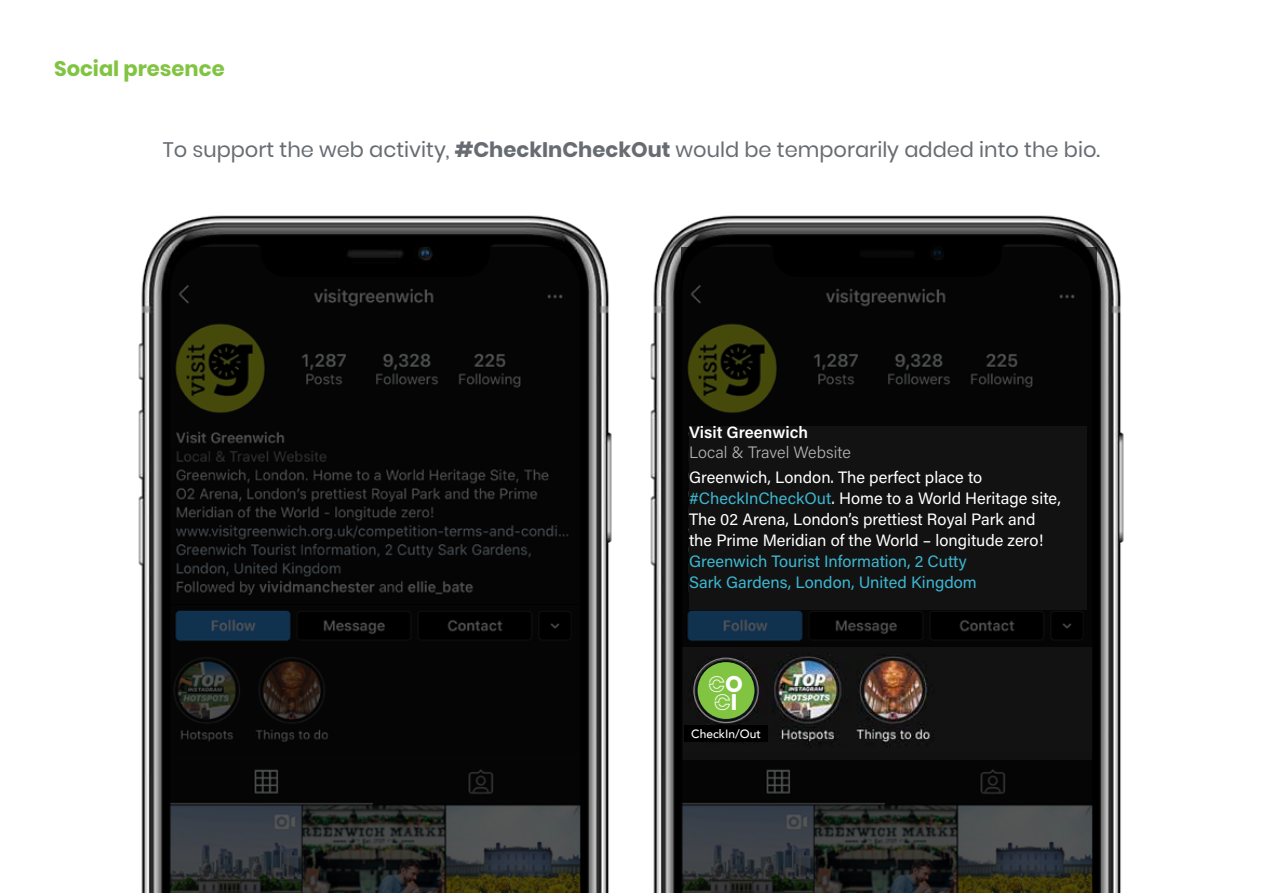
<style>
.page{position:relative;width:1263px;height:893px;background:#fff}
.page>*{position:absolute;margin:0;border:0;box-sizing:border-box;transform-origin:0 0}
.t1{font:700 22.5px/18.1px "GMT Prime";color:#fff}
.t2{font:21px "Poppins";color:#676c73}
.t3{font:700 21px "Poppins";color:#81c442}
.t4{font:16.5px/21px "Acumin Variable Concept";letter-spacing:.02em;color:#fff}
.t5{font:16.5px/21px "Acumin Variable Concept";letter-spacing:.02em;color:#3db7d1}
.t6{font:16.5px "Acumin Variable Concept";letter-spacing:.015em;color:#b3b2b2}
.t7{font:16.5px "Acumin Variable Concept";letter-spacing:.045em;color:#fff}
.t8{font:500 12px "Avenir";color:#fff}
.s1{font-weight:700}
.s2{color:#3db7d1}
.s3{font-family:"Poppins"}
</style>
<div class="page">
<img style="left:138px;top:215px;width:986px;height:678px">
<svg style="left:169px;top:605px;width:415px;height:288px;background:#151717"></svg>
<svg style="left:672px;top:230px;width:427px;height:466px;background:#1d1d1d"></svg>
<img style="left:671px;top:276px;width:429px;height:616px">
<svg style="left:681px;top:752px;width:415px;height:141px;background:#232524"></svg>
<img style="left:679px;top:646px;width:93px;height:106px">
<div style="left:680px;top:650px;width:412px;height:109px;background:#121212"></div>
<div style="left:698px;top:662px;width:56px;height:57px;background:#81c442;border-radius:50%"></div>
<div style="left:684px;top:726px;width:84px;height:16px;background:#000"></div>
<div style="left:693px;top:658px;width:66px;height:65px;border:1px solid #878787;border-radius:50%"></div>
<img style="left:772px;top:646px;width:176px;height:106px">
<svg style="left:681px;top:247px;width:415px;height:399px;background:#090b09"></svg>
<div style="left:689px;top:426px;width:397px;height:183px;background:#121212"></div>
<p class="t3" style="left:54px;top:57px;width:172px">Social presence</p>
<p class="t2" style="left:163px;top:138px;width:939px">To support the web activity, <span class="s1">#CheckInCheckOut</span> would be temporarily added into the bio.</p>
<p class="t7" style="left:689px;top:421px;width:120px">Visit Greenwich</p>
<p class="t6" style="left:689px;top:441px;width:163px">Local &amp; Travel Website</p>
<p class="t4" style="left:689px;top:466px;width:373px">Greenwich, London. The perfect place to <span class="s2">#CheckInCheckOut</span>. Home to a World Heritage site, The 02 Arena, London’s prettiest Royal Park and the Prime Meridian of the World – longitude zero!</p>
<p class="t5" style="left:689px;top:550px;width:289px">Greenwich Tourist Information, 2 Cutty<br>Sark Gardens, London, United Kingdom</p>
<h1 class="t1" style="left:708px;top:675px;width:36px">C<span class="s3">O<br></span>C<span class="s3">I</span></h1>
<p class="t8" style="left:691px;top:724px;width:71px">CheckIn/Out</p>
</div>
